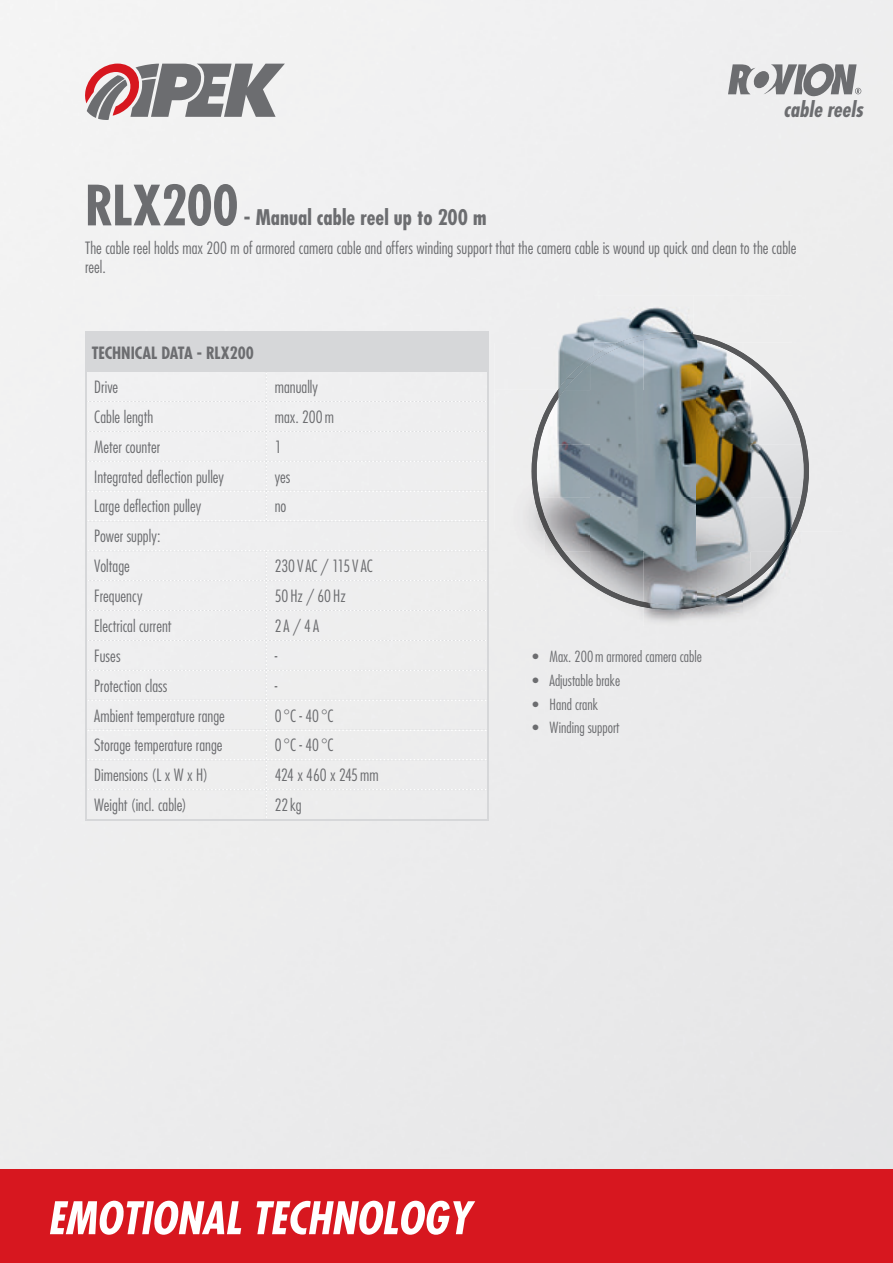
<style>
.page{position:relative;width:893px;height:1263px;background:#fff}
.page>*{position:absolute;margin:0;border:0;box-sizing:border-box;transform-origin:0 0}
.t1{font:700 condensed 54px "Futura LT";letter-spacing:-.01em;color:#6c6d70}
.t2{font:700 condensed 21px "Futura LT";letter-spacing:.005em;color:#6c6d70}
.t3{font:italic 700 condensed 21px "Futura LT";letter-spacing:.005em;color:#6c6d70}
.t4{font:300 condensed 16.5px/19.8px "Futura LT";color:#6c6d70}
.t5{font:700 condensed 16.5px "Futura LT";letter-spacing:-.005em;color:#6c6d70}
.t6{font:300 condensed 16.5px "Futura LT";letter-spacing:-.03em;color:#6c6d70}
.t7{font:300 condensed 15px "Futura LT";color:#6c6d70}
</style>
<div class="page">
<div style="left:0;top:1169px;width:893px;height:94px;background:#d7171f"></div>
<svg style="left:50px;top:1201px;width:191px;height:34px"></svg>
<svg style="left:256px;top:1201px;width:219px;height:34px"></svg>
<svg style="left:728px;top:64px;width:133px;height:32px;background:#a4a5a7"></svg>
<svg style="left:85px;top:64px;width:200px;height:56px"></svg>
<img style="left:494px;top:295px;width:398px;height:47px">
<img style="left:494px;top:342px;width:73px;height:48px">
<div style="left:774px;top:342px;width:118px;height:48px;background:#ececed"></div>
<div style="left:494px;top:390px;width:37px;height:47px;background:#eeeeef"></div>
<div style="left:842px;top:390px;width:50px;height:189px;background:#ebebec"></div>
<div style="left:494px;top:437px;width:50px;height:189px;background:#ededed"></div>
<div style="left:774px;top:531px;width:69px;height:48px;background:#ebebec"></div>
<img style="left:643px;top:602px;width:100px;height:24px">
<div style="left:743px;top:579px;width:149px;height:47px;background:#eaeaeb"></div>
<img style="left:563px;top:364px;width:27px;height:27px">
<img style="left:643px;top:346px;width:54px;height:45px">
<img style="left:697px;top:346px;width:53px;height:45px">
<img style="left:750px;top:364px;width:27px;height:27px">
<img style="left:574px;top:391px;width:192px;height:53px">
<img style="left:574px;top:444px;width:192px;height:54px">
<img style="left:574px;top:498px;width:192px;height:53px">
<img style="left:590px;top:551px;width:53px;height:45px">
<img style="left:643px;top:551px;width:54px;height:45px">
<img style="left:697px;top:551px;width:53px;height:45px">
<img style="left:750px;top:551px;width:27px;height:27px">
<img style="left:567px;top:340px;width:57px;height:39px">
<img style="left:624px;top:332px;width:93px;height:14px">
<img style="left:716px;top:340px;width:58px;height:39px">
<img style="left:531px;top:378px;width:43px;height:186px">
<img style="left:766px;top:378px;width:43px;height:186px">
<img style="left:567px;top:563px;width:57px;height:39px">
<img style="left:624px;top:596px;width:93px;height:14px">
<img style="left:716px;top:563px;width:58px;height:39px">
<div style="left:86px;top:332px;width:402px;height:40px;background:#d6d7d9"></div>
<hr style="left:487px;top:333px;width:2px;height:38px;background:#d6d7d9">
<hr style="left:266px;top:371px;width:223px;height:1px;background:#d6d7d9">
<hr style="left:85px;top:333px;width:2px;height:39px;background:#d6d7d9">
<hr style="left:85px;top:332px;width:181px;height:1px;background:#d6d7d9">
<hr style="left:266px;top:332px;width:223px;height:1px;background:#d6d7d9">
<hr style="left:85px;top:372px;width:2px;height:29px;background:#d6d7d9">
<hr style="left:487px;top:372px;width:2px;height:29px;background:#d6d7d9">
<hr style="left:85px;top:401px;width:2px;height:30px;background:#d6d7d9">
<hr style="left:85px;top:431px;width:2px;height:30px;background:#d6d7d9">
<hr style="left:85px;top:461px;width:2px;height:30px;background:#d6d7d9">
<hr style="left:487px;top:401px;width:2px;height:30px;background:#d6d7d9">
<hr style="left:487px;top:431px;width:2px;height:30px;background:#d6d7d9">
<hr style="left:487px;top:461px;width:2px;height:30px;background:#d6d7d9">
<hr style="left:85px;top:491px;width:2px;height:30px;background:#d6d7d9">
<div style="left:87px;top:372px;width:400px;height:150px;background:#efeff0"></div>
<hr style="left:487px;top:491px;width:2px;height:30px;background:#d6d7d9">
<hr style="left:85px;top:521px;width:2px;height:30px;background:#d6d7d9">
<hr style="left:487px;top:521px;width:2px;height:30px;background:#d6d7d9">
<hr style="left:85px;top:551px;width:2px;height:30px;background:#d6d7d9">
<hr style="left:487px;top:551px;width:2px;height:30px;background:#d6d7d9">
<hr style="left:85px;top:581px;width:2px;height:29px;background:#d6d7d9">
<hr style="left:487px;top:581px;width:2px;height:29px;background:#d6d7d9">
<hr style="left:85px;top:610px;width:2px;height:30px;background:#d6d7d9">
<hr style="left:85px;top:640px;width:2px;height:30px;background:#d6d7d9">
<hr style="left:487px;top:610px;width:2px;height:30px;background:#d6d7d9">
<hr style="left:487px;top:640px;width:2px;height:30px;background:#d6d7d9">
<hr style="left:85px;top:670px;width:2px;height:30px;background:#d6d7d9">
<hr style="left:487px;top:670px;width:2px;height:30px;background:#d6d7d9">
<hr style="left:85px;top:700px;width:2px;height:30px;background:#d6d7d9">
<hr style="left:487px;top:700px;width:2px;height:30px;background:#d6d7d9">
<hr style="left:85px;top:730px;width:2px;height:30px;background:#d6d7d9">
<hr style="left:487px;top:730px;width:2px;height:30px;background:#d6d7d9">
<hr style="left:85px;top:760px;width:2px;height:30px;background:#d6d7d9">
<hr style="left:487px;top:760px;width:2px;height:30px;background:#d6d7d9">
<hr style="left:85px;top:790px;width:2px;height:29px;background:#d6d7d9">
<hr style="left:85px;top:819px;width:181px;height:1px;background:#d6d7d9">
<hr style="left:487px;top:790px;width:2px;height:29px;background:#d6d7d9">
<hr style="left:266px;top:819px;width:223px;height:1px;background:#d6d7d9">
<div style="left:87px;top:550px;width:400px;height:269px;background:#eee"></div>
<p class="t3" style="left:783px;top:96px;width:81px">cable reels</p>
<h1 class="t1" style="left:85px;top:172px;width:155px">RLX200</h1>
<p class="t2" style="left:244px;top:205px;width:244px">- Manual cable reel up to 200 m</p>
<p class="t4" style="left:85px;top:238px;width:713px">The cable reel holds max 200 m of armored camera cable and offers winding support that the camera cable is wound up quick and clean to the cable reel.</p>
<p class="t5" style="left:92px;top:342px;width:164px">TECHNICAL DATA - RLX200</p>
<p class="t4" style="left:94px;top:377px;width:25px">Drive</p>
<p class="t4" style="left:275px;top:377px;width:45px">manually</p>
<p class="t4" style="left:94px;top:407px;width:61px">Cable length</p>
<p class="t4" style="left:275px;top:407px;width:61px">max. 200 m</p>
<p class="t4" style="left:94px;top:437px;width:67px">Meter counter</p>
<p class="t4" style="left:275px;top:437px;width:8px">1</p>
<p class="t4" style="left:94px;top:467px;width:131px">Integrated deflection pulley</p>
<p class="t4" style="left:275px;top:467px;width:17px">yes</p>
<p class="t4" style="left:94px;top:496px;width:108px">Large deflection pulley</p>
<p class="t4" style="left:275px;top:496px;width:13px">no</p>
<p class="t4" style="left:94px;top:521px;width:68px;line-height:29.8px">Power supply:<br>Voltage</p>
<p class="t4" style="left:275px;top:556px;width:100px">230 V AC / 115 V AC</p>
<p class="t4" style="left:94px;top:586px;width:50px">Frequency</p>
<p class="t4" style="left:275px;top:586px;width:73px">50 Hz / 60 Hz</p>
<p class="t4" style="left:94px;top:616px;width:79px">Electrical current</p>
<p class="t4" style="left:275px;top:616px;width:46px">2 A / 4 A</p>
<p class="t4" style="left:94px;top:646px;width:28px">Fuses</p>
<p class="t4" style="left:275px;top:646px;width:4px">-</p>
<p class="t4" style="left:94px;top:676px;width:75px">Protection class</p>
<p class="t4" style="left:275px;top:676px;width:4px">-</p>
<p class="t4" style="left:94px;top:705px;width:132px">Ambient temperature range</p>
<p class="t4" style="left:275px;top:705px;width:61px">0 °C - 40 °C</p>
<p class="t4" style="left:94px;top:735px;width:130px">Storage temperature range</p>
<p class="t4" style="left:275px;top:735px;width:61px">0 °C - 40 °C</p>
<p class="t4" style="left:94px;top:765px;width:115px">Dimensions (L x W x H)</p>
<p class="t6" style="left:275px;top:765px;width:105px">424 x 460 x 245 mm</p>
<p class="t4" style="left:94px;top:795px;width:94px">Weight (incl. cable)</p>
<p class="t4" style="left:275px;top:795px;width:29px">22 kg</p>
<p class="t7" style="left:533px;top:648px;width:171px">• Max. 200 m armored camera cable</p>
<p class="t7" style="left:533px;top:671px;width:89px">• Adjustable brake</p>
<p class="t7" style="left:533px;top:695px;width:67px">• Hand crank</p>
<p class="t7" style="left:533px;top:719px;width:88px">• Winding support</p>
</div>
